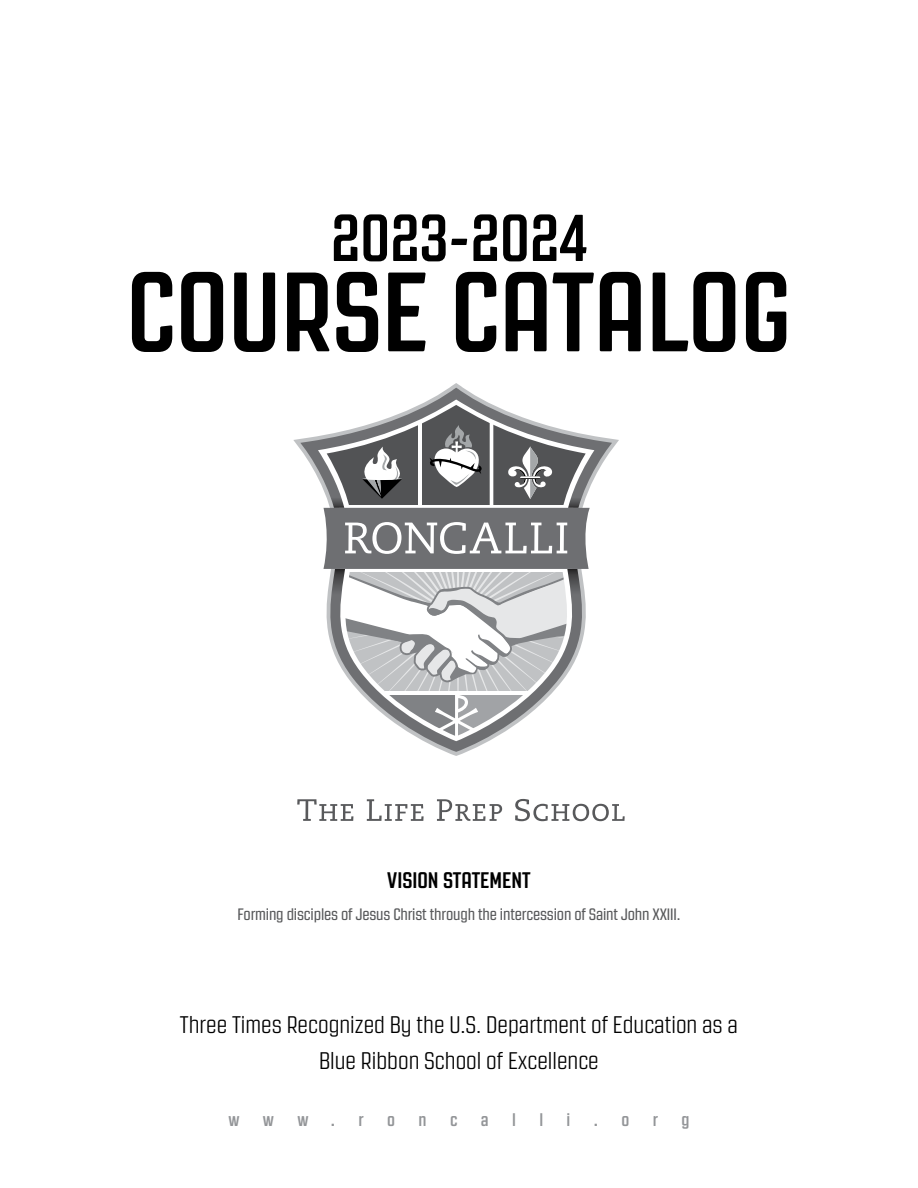
<style>
.page{position:relative;width:918px;height:1188px;background:#fff}
.page>*{position:absolute;margin:0;border:0;box-sizing:border-box;transform-origin:0 0}
.t1{font:700 112.5px "Revolution Gothic";color:#000}
.t2{font:700 66px "Revolution Gothic";color:#000}
.t3{font:300 24px/36px "Revolution Gothic";color:#000;text-align:center}
.t4{font:700 22.5px "Revolution Gothic";color:#000}
.t5{font:700 18px "Revolution Gothic";color:#939598}
.t6{font:16.5px "Revolution Gothic";letter-spacing:-.01em;color:#58595b}
</style>
<div class="page">
<svg style="left:351px;top:682px;width:210px;height:70px"></svg>
<hr style="left:385px;top:692px;width:143px;height:3px;background:#fff">
<svg style="left:300px;top:388px;width:312px;height:294px"></svg>
<svg style="left:297px;top:799px;width:328px;height:22px"></svg>
<h2 class="t2" style="left:331px;top:203px;width:258px">2023-2024</h2>
<h1 class="t1" style="left:127px;top:252px;width:666px">COURSE CATALOG</h1>
<p class="t4" style="left:387px;top:869px;width:145px">VISION STATEMENT</p>
<p class="t6" style="left:238px;top:905px;width:444px">Forming disciples of Jesus Christ through the intercession of Saint John XXIII.</p>
<p class="t3" style="left:180px;top:1006px;width:560px">Three Times Recognized By the U.S. Department of Education as a<br>Blue Ribbon School of Excellence</p>
<p class="t5" style="left:228px;top:1110px;width:13px">w</p>
<p class="t5" style="left:263px;top:1110px;width:13px">w</p>
<p class="t5" style="left:297px;top:1110px;width:68px">w.r</p>
<p class="t5" style="left:387px;top:1110px;width:9px">o</p>
<p class="t5" style="left:419px;top:1110px;width:10px">n</p>
<p class="t5" style="left:450px;top:1110px;width:9px">c</p>
<p class="t5" style="left:481px;top:1110px;width:9px">a</p>
<p class="t5" style="left:512px;top:1110px;width:5px">l</p>
<p class="t5" style="left:539px;top:1110px;width:5px">l</p>
<p class="t5" style="left:567px;top:1110px;width:5px">i</p>
<p class="t5" style="left:594px;top:1110px;width:6px">.</p>
<p class="t5" style="left:622px;top:1110px;width:9px">o</p>
<p class="t5" style="left:653px;top:1110px;width:7px">r</p>
<p class="t5" style="left:682px;top:1110px;width:10px">g</p>
</div>
